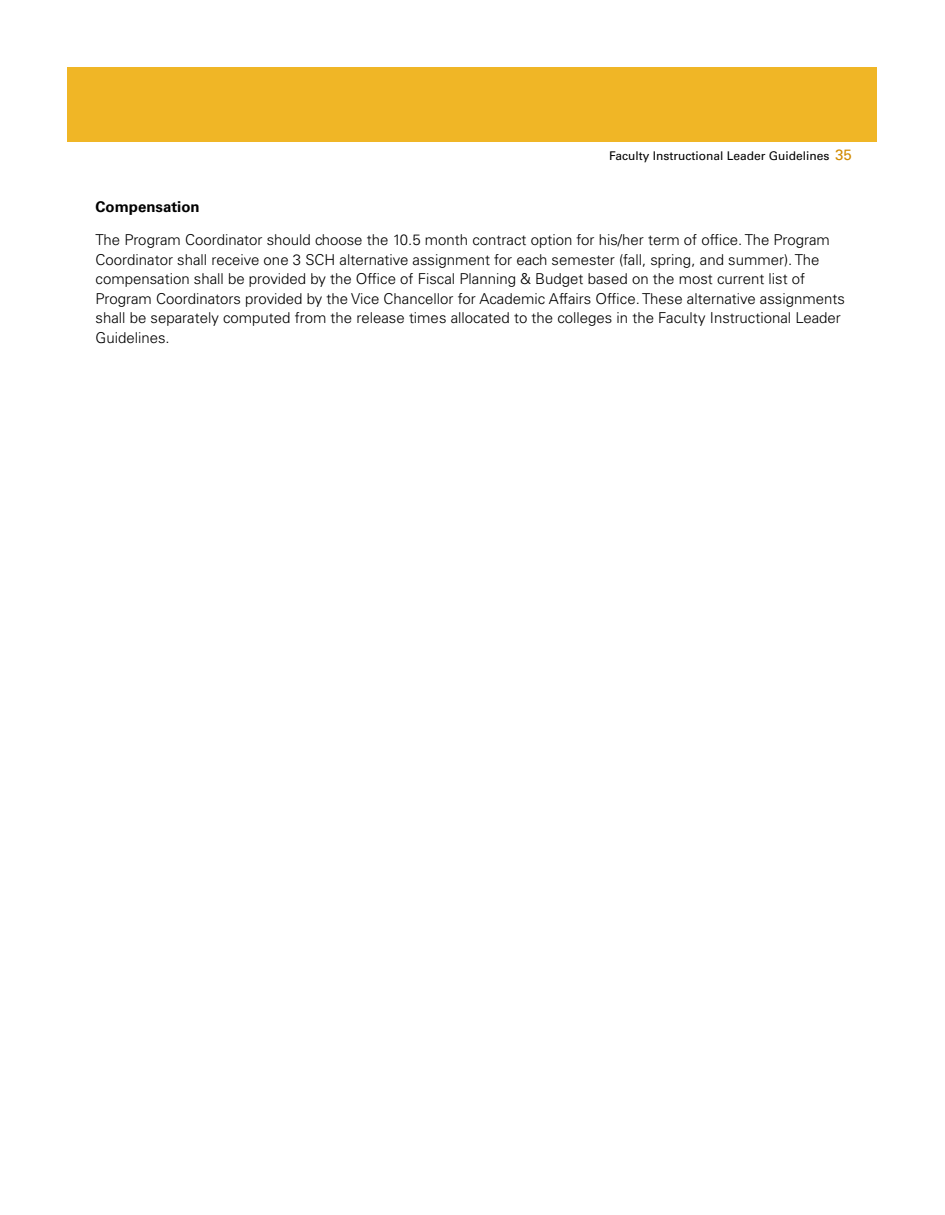
<style>
.page{position:relative;width:945px;height:1215px;background:#fff}
.page>*{position:absolute;margin:0;border:0;box-sizing:border-box;transform-origin:0 0}
.t1{font:300 15px/19.5px "Univers LT Std";color:#000}
.t2{font:700 15px "Univers LT Std";color:#000}
.t3{font:12px "Univers LT Std";color:#000}
.s1{font-size:15px;color:#d18a00}
</style>
<div class="page">
<div style="left:68px;top:68px;width:810px;height:74px;background:#f0b626"></div>
<p class="t3" style="left:609px;top:149px;width:244px">Faculty Instructional Leader Guidelines <span class="s1">35</span></p>
<p class="t2" style="left:96px;top:198px;width:106px">Compensation</p>
<p class="t1" style="left:96px;top:230px;width:751px">The Program Coordinator should choose the 10.5 month contract option for his/her term of office. The Program Coordinator shall receive one 3 SCH alternative assignment for each semester (fall, spring, and summer). The compensation shall be provided by the Office of Fiscal Planning &amp; Budget based on the most current list of Program Coordinators provided by the Vice Chancellor for Academic Affairs Office. These alternative assignments shall be separately computed from the release times allocated to the colleges in the Faculty Instructional Leader Guidelines.</p>
</div>
